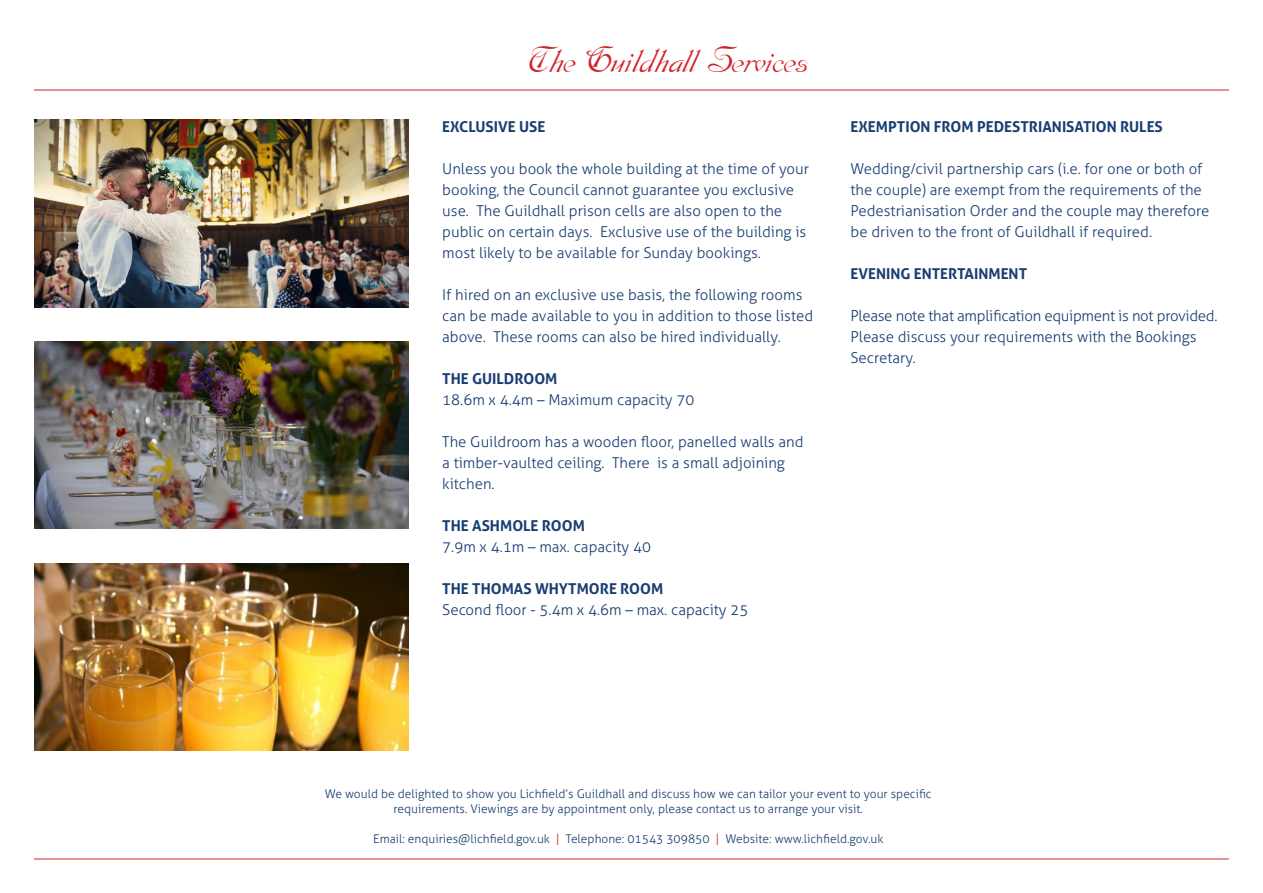
<style>
.page{position:relative;width:1263px;height:893px;background:#fff}
.page>*{position:absolute;margin:0;border:0;box-sizing:border-box;transform-origin:0 0}
.t1{font:36px "Dobkin";color:#d1232a}
.t2{font:300 15px/21px "Aller";color:#193e72}
.t3{font:700 15px "Aller";color:#193e72}
.t4{font:300 12px/15px "Aller";color:#193e72;text-align:center}
.s1{font-weight:700}
.s2{color:#d1232a}
</style>
<div class="page">
<hr style="left:34px;top:859px;width:1195px;height:1px;background:#d1232a">
<hr style="left:34px;top:90px;width:1195px;height:1px;background:#d1232a">
<img style="left:34px;top:120px;width:374px;height:187px">
<img style="left:34px;top:563px;width:374px;height:187px">
<img style="left:34px;top:342px;width:374px;height:187px">
<p class="t1" style="left:528px;top:46px;width:281px">The Guildhall Services</p>
<p class="t3" style="left:442px;top:118px;width:105px">EXCLUSIVE USE</p>
<p class="t2" style="left:442px;top:158px;width:368px">Unless you book the whole building at the time of your booking, the Council cannot guarantee you exclusive use. The Guildhall prison cells are also open to the public on certain days. Exclusive use of the building is most likely to be available for Sunday bookings.</p>
<p class="t2" style="left:442px;top:284px;width:372px">If hired on an exclusive use basis, the following rooms can be made available to you in addition to those listed above. These rooms can also be hired individually.</p>
<p class="t2" style="left:442px;top:368px;width:254px"><span class="s1">THE GUILDROOM<br></span>18.6m x 4.4m – Maximum capacity 70</p>
<p class="t2" style="left:442px;top:431px;width:363px">The Guildroom has a wooden floor, panelled walls and a timber-vaulted ceiling. There is a small adjoining kitchen.</p>
<p class="t2" style="left:442px;top:515px;width:210px"><span class="s1">THE ASHMOLE ROOM<br></span>7.9m x 4.1m – max. capacity 40</p>
<p class="t2" style="left:442px;top:578px;width:308px"><span class="s1">THE THOMAS WHYTMORE ROOM<br></span>Second floor - 5.4m x 4.6m – max. capacity 25</p>
<p class="t3" style="left:850px;top:118px;width:314px">EXEMPTION FROM PEDESTRIANISATION RULES</p>
<p class="t2" style="left:850px;top:158px;width:360px">Wedding/civil partnership cars (i.e. for one or both of the couple) are exempt from the requirements of the Pedestrianisation Order and the couple may therefore be driven to the front of Guildhall if required.</p>
<p class="t3" style="left:850px;top:265px;width:178px">EVENING ENTERTAINMENT</p>
<p class="t2" style="left:850px;top:305px;width:368px">Please note that amplification equipment is not provided.<br>Please discuss your requirements with the Bookings<br>Secretary.</p>
<p class="t4" style="left:325px;top:786px;width:608px">We would be delighted to show you Lichfield’s Guildhall and discuss how we can tailor your event to your specific requirements. Viewings are by appointment only, please contact us to arrange your visit.</p>
<p class="t4" style="left:373px;top:831px;width:512px">Email: enquiries@lichfield.gov.uk <span class="s2">|</span> Telephone: 01543 309850 <span class="s2">|</span> Website: www.lichfield.gov.uk</p>
</div>
